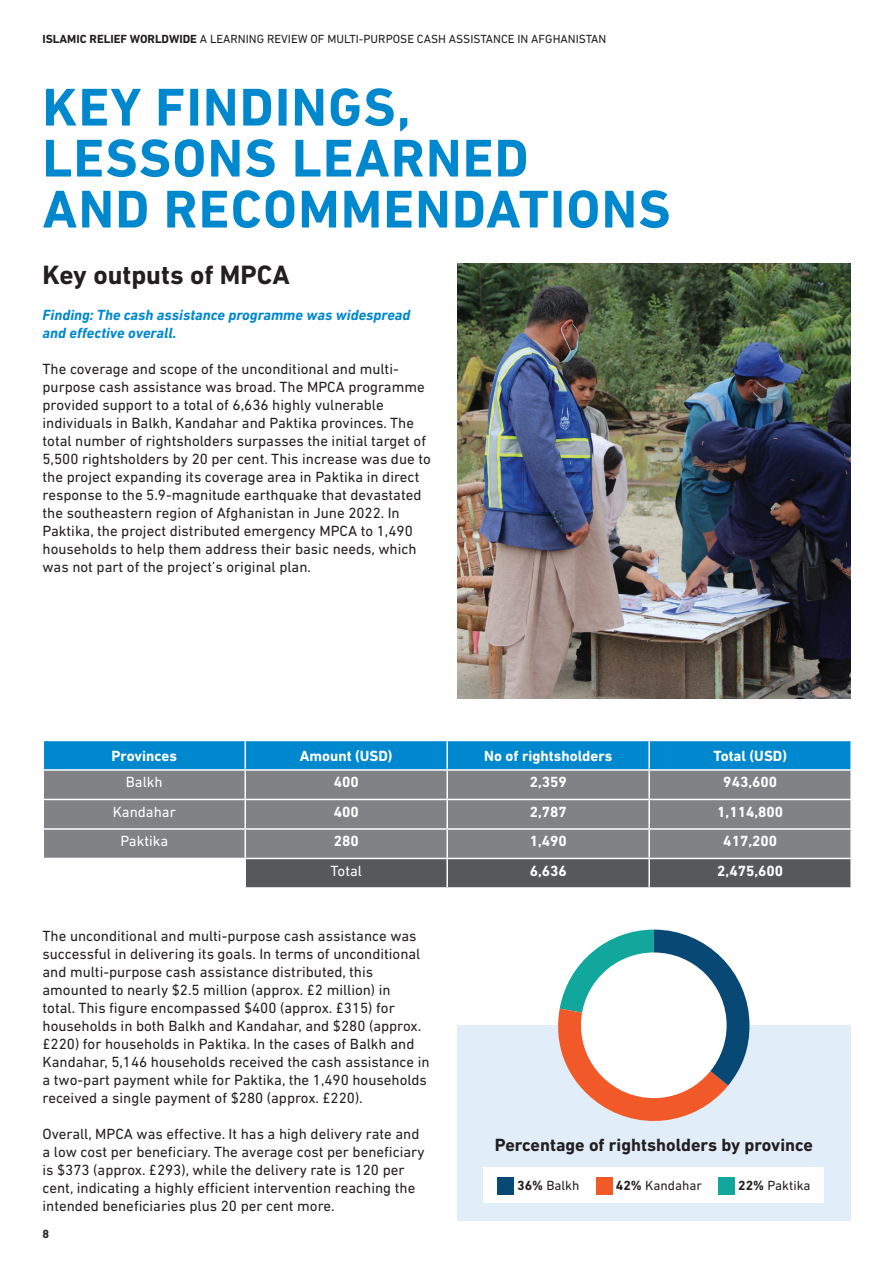
<style>
.page{position:relative;width:893px;height:1263px;background:#fff}
.page>*{position:absolute;margin:0;border:0;box-sizing:border-box;transform-origin:0 0}
.t1{font:700 54px/51px "DIN Next LT Pro";letter-spacing:.025em;color:#0088ce}
.t2{font:700 27px "DIN Next LT Pro";color:#231f20}
.t3{font:700 18px "DIN Next LT Pro";color:#231f20}
.t4{font:15px/18px "DIN Next LT Pro";color:#231f20}
.t5{font:700 15px "DIN Next LT Pro";color:#fff}
.t6{font:italic 700 15px/18px "DIN Next LT Pro";color:#0088ce}
.t7{font:15px "DIN Next LT Pro";color:#fff}
.t8{font:13.5px "DIN Next LT Pro";color:#231f20}
.t9{font:12px "DIN Next LT Pro";color:#231f20}
.t10{font:700 12px "DIN Next LT Pro";color:#231f20}
.s1{font-weight:700}
</style>
<div class="page">
<svg style="left:43px;top:740px;width:808px;height:147px;background:#6f8a99"></svg>
<hr style="left:850px;top:859px;width:2px;height:28px;background:#fff">
<div style="left:457px;top:1025px;width:393px;height:195px;background:#e1edf8"></div>
<svg style="left:558px;top:929px;width:191px;height:192px"></svg>
<div style="left:581px;top:952px;width:146px;height:146px;background:#fff;border-radius:50%"></div>
<div style="left:484px;top:1167px;width:340px;height:36px;background:#fff"></div>
<div style="left:497px;top:1177px;width:17px;height:18px;background:#074974"></div>
<div style="left:596px;top:1177px;width:17px;height:18px;background:#f15929"></div>
<div style="left:718px;top:1177px;width:17px;height:18px;background:#12a79d"></div>
<img style="left:457px;top:264px;width:393px;height:435px">
<p class="t9" style="left:43px;top:32px;width:565px"><span class="s1">ISLAMIC RELIEF WORLDWIDE</span> A LEARNING REVIEW OF MULTI-PURPOSE CASH ASSISTANCE IN AFGHANISTAN</p>
<h1 class="t1" style="left:43px;top:81px;width:629px">KEY FINDINGS,<br>LESSONS LEARNED<br>AND RECOMMENDATIONS</h1>
<h2 class="t2" style="left:43px;top:259px;width:249px">Key outputs of MPCA</h2>
<p class="t6" style="left:43px;top:306px;width:369px">Finding: The cash assistance programme was widespread and effective overall.</p>
<p class="t4" style="left:43px;top:360px;width:390px">The coverage and scope of the unconditional and multi&shy;purpose cash assistance was broad. The MPCA programme provided support to a total of 6,636 highly vulnerable individuals in Balkh, Kandahar and Paktika provinces. The total number of rightsholders surpasses the initial target of 5,500 rightsholders by 20 per cent. This increase was due to the project expanding its coverage area in Paktika in direct response to the 5.9-magnitude earthquake that devastated the southeastern region of Afghanistan in June 2022. In Paktika, the project distributed emergency MPCA to 1,490 households to help them address their basic needs, which was not part of the project’s original plan.</p>
<p class="t5" style="left:112px;top:747px;width:67px">Provinces</p>
<p class="t5" style="left:300px;top:747px;width:94px">Amount (USD)</p>
<p class="t5" style="left:484px;top:747px;width:130px">No of rightsholders</p>
<p class="t5" style="left:713px;top:747px;width:75px">Total (USD)</p>
<p class="t7" style="left:126px;top:773px;width:38px">Balkh</p>
<p class="t5" style="left:334px;top:773px;width:27px">400</p>
<p class="t5" style="left:530px;top:773px;width:39px">2,359</p>
<p class="t5" style="left:723px;top:773px;width:55px">943,600</p>
<p class="t7" style="left:113px;top:803px;width:65px">Kandahar</p>
<p class="t5" style="left:334px;top:803px;width:27px">400</p>
<p class="t5" style="left:530px;top:803px;width:39px">2,787</p>
<p class="t5" style="left:717px;top:803px;width:67px">1,114,800</p>
<p class="t7" style="left:120px;top:832px;width:49px">Paktika</p>
<p class="t5" style="left:334px;top:832px;width:27px">280</p>
<p class="t5" style="left:530px;top:832px;width:39px">1,490</p>
<p class="t5" style="left:723px;top:832px;width:55px">417,200</p>
<p class="t7" style="left:331px;top:862px;width:33px">Total</p>
<p class="t5" style="left:530px;top:862px;width:39px">6,636</p>
<p class="t5" style="left:717px;top:862px;width:67px">2,475,600</p>
<p class="t4" style="left:43px;top:926px;width:389px">The unconditional and multi-purpose cash assistance was successful in delivering its goals. In terms of unconditional and multi-purpose cash assistance distributed, this amounted to nearly $2.5 million (approx. £2 million) in<br>total. This figure encompassed $400 (approx. £315) for households in both Balkh and Kandahar, and $280 (approx. £220) for households in Paktika. In the cases of Balkh and Kandahar, 5,146 households received the cash assistance in a two-part payment while for Paktika, the 1,490 households received a single payment of $280 (approx. £220).</p>
<p class="t4" style="left:43px;top:1124px;width:384px">Overall, MPCA was effective. It has a high delivery rate and a low cost per beneficiary. The average cost per beneficiary is $373 (approx. £293), while the delivery rate is 120 per cent, indicating a highly efficient intervention reaching the intended beneficiaries plus 20 per cent more.</p>
<p class="t10" style="left:43px;top:1227px;width:8px">8</p>
<p class="t3" style="left:495px;top:1134px;width:320px">Percentage of rightsholders by province</p>
<p class="t8" style="left:517px;top:1178px;width:64px"><span class="s1">36%</span> Balkh</p>
<p class="t8" style="left:616px;top:1178px;width:88px"><span class="s1">42%</span> Kandahar</p>
<p class="t8" style="left:738px;top:1178px;width:74px"><span class="s1">22%</span> Paktika</p>
</div>
